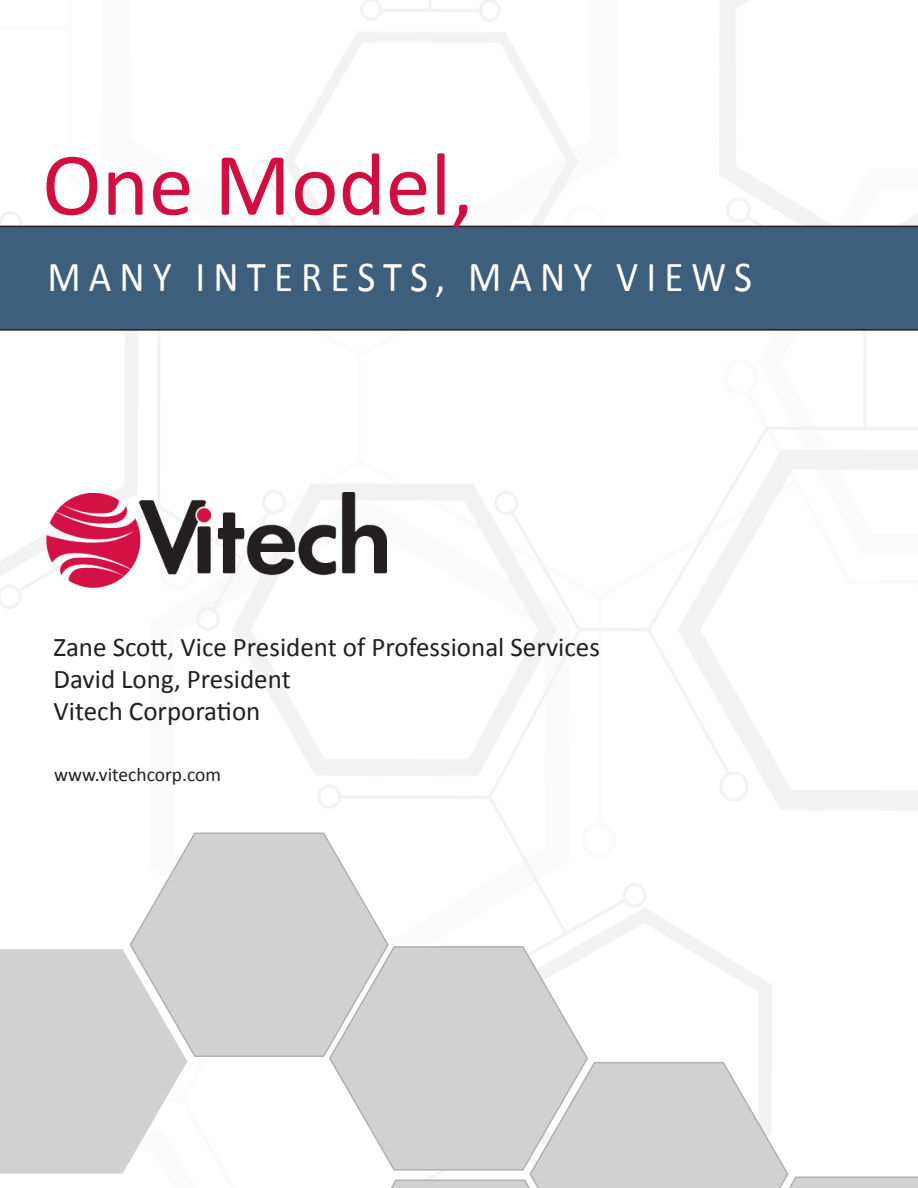
<style>
.page{position:relative;width:918px;height:1188px;background:#fff}
.page>*{position:absolute;margin:0;border:0;box-sizing:border-box;transform-origin:0 0}
.t1{font:90px "Calibri";color:#d10e40}
.t2{font:42.9px "Calibri";letter-spacing:.21em;color:#fff;scale:.91 1}
.t3{font:27px/32.4px "Calibri";color:#231f20}
.t4{font:19.5px "Calibri";color:#231f20}
</style>
<div class="page">
<img style="left:0;top:0;width:918px;height:1061px">
<div style="left:0;top:226px;width:918px;height:105px;background:#3e5f7b"></div>
<svg style="left:391px;top:1061px;width:527px;height:127px"></svg>
<svg style="left:328px;top:945px;width:261px;height:226px"></svg>
<svg style="left:129px;top:831px;width:261px;height:227px"></svg>
<svg style="left:0;top:948px;width:188px;height:226px;background:#d6d6d6"></svg>
<img style="left:47px;top:493px;width:340px;height:94px">
<h1 class="t1" style="left:42px;top:128px;width:433px">One Model,</h1>
<h2 class="t2" style="left:47px;top:250px;width:776px">MANY INTERESTS, MANY VIEWS</h2>
<p class="t3" style="left:54px;top:631px;width:548px">Zane Scott, Vice President of Professional Services<br>David Long, President<br>Vitech Corporation</p>
<p class="t4" style="left:54px;top:762px;width:168px">www.vitechcorp.com</p>
</div>
